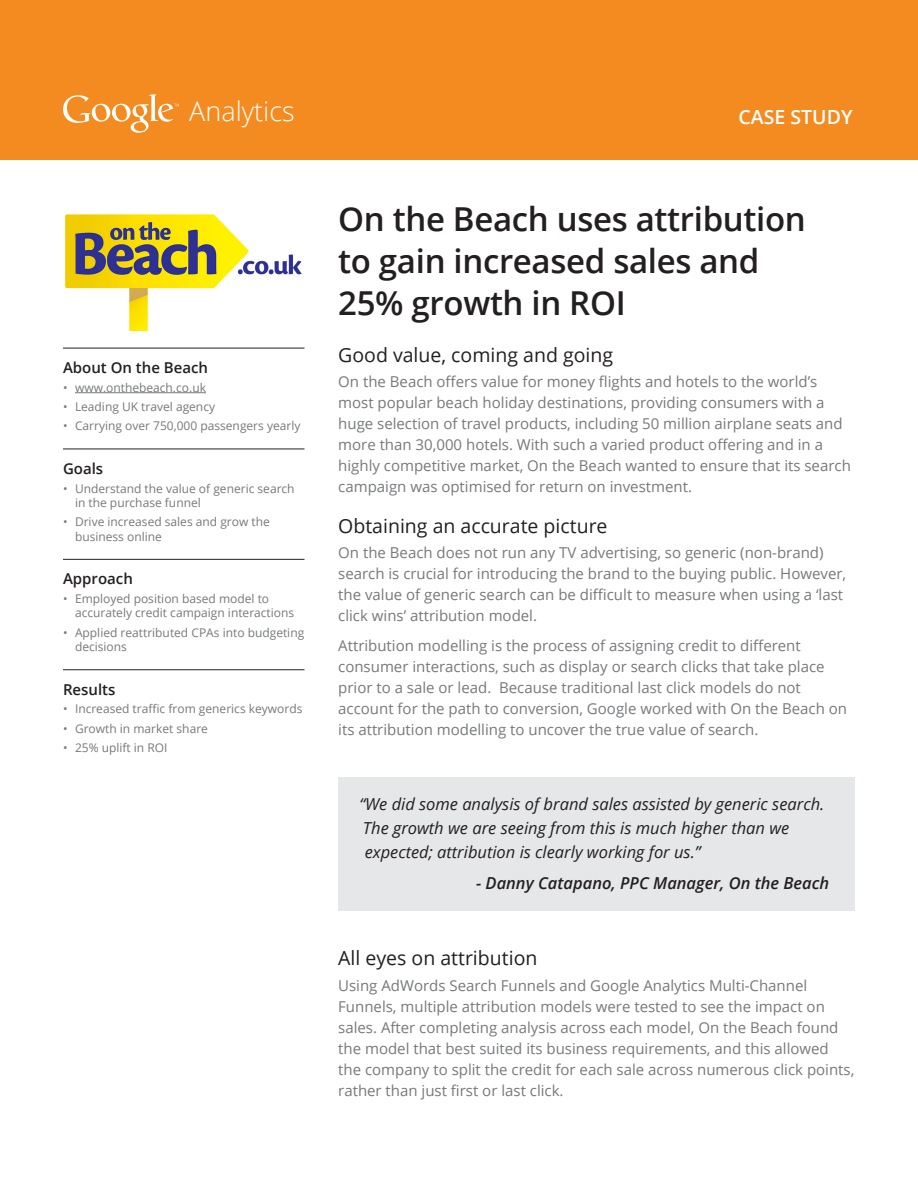
<style>
.page{position:relative;width:918px;height:1188px;background:#fff}
.page>*{position:absolute;margin:0;border:0;box-sizing:border-box;transform-origin:0 0}
.Main_Title{font:600 33px/42px "Open Sans";letter-spacing:-.01em;color:#231f20}
.Subhead_2{font:300 27px "Open Sans";color:#fff}
.Subhead_1{font:19.5px "Open Sans";color:#231f20}
.End_Footer__copyrigh{font:600 19.5px "Open Sans";color:#fff}
.Body_Text_Pull_Quote{font:italic 16.5px/24px "Open Sans";color:#231f20}
.Body_Text_Pull_Quote-2{font:italic 600 16.5px "Open Sans";color:#231f20}
.Body_Text{font:15px/21px "Open Sans";color:#76787b}
.Sidebar_Subhead{font:600 15px "Open Sans";color:#231f20}
.Sidebar_text{font:12px/14.4px "Open Sans";color:#76787b}
</style>
<div class="page">
<div style="left:0;top:0;width:918px;height:159px;background:#f48b20"></div>
<hr style="left:63px;top:348px;width:241px;height:1px;background:#231f20">
<hr style="left:75px;top:392px;width:131px;height:1px;background:#76787b">
<hr style="left:63px;top:449px;width:241px;height:1px;background:#231f20">
<hr style="left:63px;top:559px;width:241px;height:1px;background:#231f20">
<hr style="left:63px;top:669px;width:241px;height:1px;background:#231f20">
<svg style="left:63px;top:94px;width:116px;height:39px"></svg>
<div style="left:338px;top:777px;width:517px;height:134px;background:#e6e7e9"></div>
<img style="left:65px;top:214px;width:237px;height:116px">
<p class="Subhead_2" style="left:189px;top:93px;width:107px">Analytics</p>
<p class="Sidebar_Subhead" style="left:63px;top:357px;width:147px">About On the Beach</p>
<p class="Sidebar_text" style="left:63px;top:380px;width:145px">• www.onthebeach.co.uk</p>
<p class="Sidebar_text" style="left:63px;top:399px;width:154px">• Leading UK travel agency</p>
<p class="Sidebar_text" style="left:63px;top:418px;width:239px">• Carrying over 750,000 passengers yearly</p>
<p class="Sidebar_Subhead" style="left:63px;top:458px;width:42px">Goals</p>
<p class="Sidebar_text" style="left:75px;top:481px;width:221px;text-indent:-12px">• Understand the value of generic search in the purchase funnel</p>
<p class="Sidebar_text" style="left:75px;top:514px;width:196px;text-indent:-12px">• Drive increased sales and grow the business online</p>
<p class="Sidebar_Subhead" style="left:63px;top:569px;width:71px">Approach</p>
<p class="Sidebar_text" style="left:75px;top:591px;width:221px;text-indent:-12px">• Employed position based model to accurately credit campaign interactions</p>
<p class="Sidebar_text" style="left:75px;top:625px;width:231px;text-indent:-12px">• Applied reattributed CPAs into budgeting decisions</p>
<p class="Sidebar_Subhead" style="left:63px;top:679px;width:54px">Results</p>
<p class="Sidebar_text" style="left:63px;top:702px;width:241px">• Increased traffic from generics keywords</p>
<p class="Sidebar_text" style="left:63px;top:721px;width:146px">• Growth in market share</p>
<p class="Sidebar_text" style="left:63px;top:740px;width:106px">• 25% uplift in ROI</p>
<p class="End_Footer__copyrigh" style="left:739px;top:104px;width:116px">CASE STUDY</p>
<p class="Main_Title" style="left:338px;top:198px;width:469px">On the Beach uses attribution to gain increased sales and<br>25% growth in ROI</p>
<p class="Subhead_1" style="left:338px;top:341px;width:276px">Good value, coming and going</p>
<p class="Body_Text" style="left:338px;top:371px;width:514px">On the Beach offers value for money flights and hotels to the world’s most popular beach holiday destinations, providing consumers with a huge selection of travel products, including 50 million airplane seats and more than 30,000 hotels. With such a varied product offering and in a highly competitive market, On the Beach wanted to ensure that its search campaign was optimised for return on investment.</p>
<p class="Subhead_1" style="left:338px;top:512px;width:271px">Obtaining an accurate picture</p>
<p class="Body_Text" style="left:338px;top:542px;width:509px">On the Beach does not run any TV advertising, so generic (non-brand) search is crucial for introducing the brand to the buying public. However, the value of generic search can be difficult to measure when using a ‘last click wins’ attribution model.</p>
<p class="Body_Text" style="left:338px;top:635px;width:510px">Attribution modelling is the process of assigning credit to different consumer interactions, such as display or search clicks that take place prior to a sale or lead. Because traditional last click models do not account for the path to conversion, Google worked with On the Beach on its attribution modelling to uncover the true value of search.</p>
<p class="Body_Text_Pull_Quote" style="left:359px;top:791px;width:467px">“We did some analysis of brand sales assisted by generic search.<br>The growth we are seeing from this is much higher than we expected; attribution is clearly working for us.”</p>
<p class="Body_Text_Pull_Quote-2" style="left:476px;top:871px;width:355px">- Danny Catapano, PPC Manager, On the Beach</p>
<p class="Subhead_1" style="left:338px;top:945px;width:201px">All eyes on attribution</p>
<p class="Body_Text" style="left:338px;top:974px;width:518px">Using AdWords Search Funnels and Google Analytics Multi-Channel Funnels, multiple attribution models were tested to see the impact on sales. After completing analysis across each model, On the Beach found the model that best suited its business requirements, and this allowed the company to split the credit for each sale across numerous click points, rather than just first or last click.</p>
</div>
